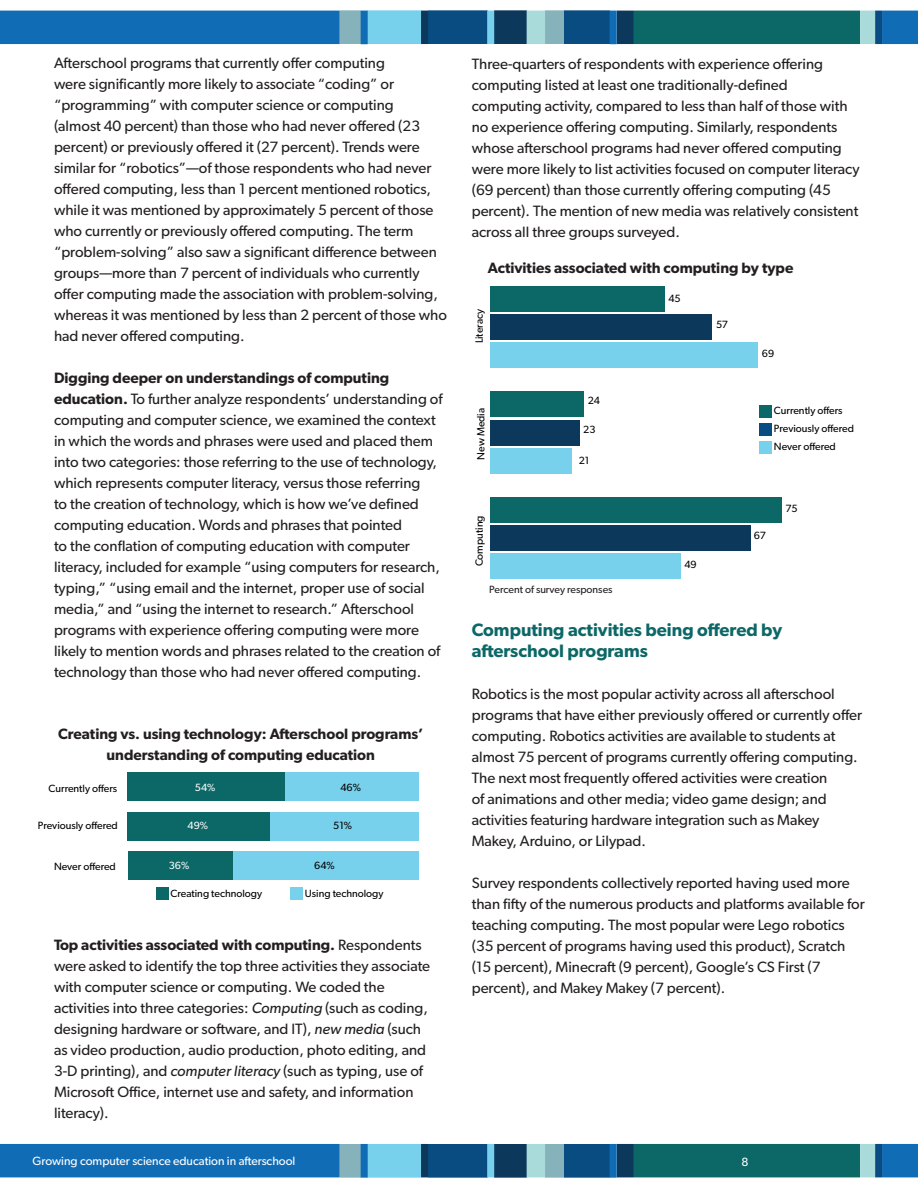
<style>
.page{position:relative;width:918px;height:1188px;background:#fff}
.page>*{position:absolute;margin:0;border:0;box-sizing:border-box;transform-origin:0 0}
.t1{font:600 18px/21px "Gibson";color:#0c6866}
.t2{font:15px/21px "Gibson";color:#231f20}
.t3{font:600 15px/21px "Gibson";color:#231f20;text-align:center}
.t4{font:12px "Gibson";color:#fff}
.t5{font:10.5px/18px "Gibson";color:#000}
.t6{font:10.5px "Gibson";color:#231f20}
.t7{font:10.5px "Gibson";color:#fff}
.s1{font-weight:600}
.s2{font-style:italic}
</style>
<div class="page">
<svg style="left:0;top:10px;width:918px;height:35px;background:#29779f"></svg>
<svg style="left:0;top:1143px;width:918px;height:35px;background:#29779f"></svg>
<div style="left:285px;top:772px;width:134px;height:29px;background:#78d1ec"></div>
<div style="left:270px;top:812px;width:149px;height:28px;background:#78d1ec"></div>
<div style="left:232px;top:851px;width:187px;height:29px;background:#78d1ec"></div>
<div style="left:128px;top:773px;width:157px;height:28px;background:#0c6866"></div>
<div style="left:128px;top:812px;width:142px;height:28px;background:#0c6866"></div>
<div style="left:128px;top:852px;width:104px;height:28px;background:#0c6866"></div>
<div style="left:156px;top:888px;width:13px;height:12px;background:#0c6866"></div>
<div style="left:290px;top:887px;width:13px;height:12px;background:#78d1ec"></div>
<div style="left:490px;top:342px;width:268px;height:26px;background:#78d1ec"></div>
<div style="left:490px;top:448px;width:82px;height:25px;background:#78d1ec"></div>
<div style="left:490px;top:553px;width:190px;height:26px;background:#78d1ec"></div>
<div style="left:490px;top:314px;width:221px;height:26px;background:#0c385c"></div>
<div style="left:490px;top:420px;width:89px;height:25px;background:#0c385c"></div>
<div style="left:490px;top:525px;width:260px;height:26px;background:#0c385c"></div>
<div style="left:490px;top:286px;width:175px;height:26px;background:#0c6866"></div>
<div style="left:490px;top:392px;width:93px;height:25px;background:#0c6866"></div>
<div style="left:490px;top:497px;width:291px;height:26px;background:#0c6866"></div>
<div style="left:760px;top:424px;width:12px;height:12px;background:#084c81"></div>
<div style="left:760px;top:405px;width:12px;height:13px;background:#0c6866"></div>
<div style="left:760px;top:442px;width:12px;height:12px;background:#78d1ec"></div>
<p class="t2" style="left:54px;top:52px;width:395px">Afterschool programs that currently offer computing<br>were significantly more likely to associate “coding” or “programming” with computer science or computing<br>(almost 40 percent) than those who had never offered (23 percent) or previously offered it (27 percent). Trends were similar for “robotics”—of those respondents who had never offered computing, less than 1 percent mentioned robotics, while it was mentioned by approximately 5 percent of those who currently or previously offered computing. The term “problem-solving” also saw a significant difference between groups—more than 7 percent of individuals who currently offer computing made the association with problem-solving, whereas it was mentioned by less than 2 percent of those who had never offered computing.</p>
<p class="t2" style="left:54px;top:367px;width:390px"><span class="s1">Digging deeper on understandings of computing education.</span> To further analyze respondents’ understanding of computing and computer science, we examined the context in which the words and phrases were used and placed them into two categories: those referring to the use of technology, which represents computer literacy, versus those referring<br>to the creation of technology, which is how we’ve defined computing education. Words and phrases that pointed<br>to the conflation of computing education with computer literacy, included for example “using computers for research, typing,” “using email and the internet, proper use of social media,” and “using the internet to research.” Afterschool programs with experience offering computing were more likely to mention words and phrases related to the creation of technology than those who had never offered computing.</p>
<p class="t3" style="left:58px;top:723px;width:367px">Creating vs. using technology: Afterschool programs’ understanding of computing education</p>
<p class="t5" style="left:49px;top:779px;width:70px">Currently offers</p>
<p class="t5" style="left:38px;top:817px;width:82px">Previously offered</p>
<p class="t5" style="left:54px;top:857px;width:63px">Never offered</p>
<p class="t7" style="left:195px;top:781px;width:22px">54%</p>
<p class="t7" style="left:188px;top:819px;width:22px">49%</p>
<p class="t7" style="left:169px;top:860px;width:22px">36%</p>
<p class="t5" style="left:340px;top:778px;width:22px">46%</p>
<p class="t5" style="left:333px;top:817px;width:20px">51%</p>
<p class="t5" style="left:314px;top:857px;width:22px">64%</p>
<p class="t5" style="left:171px;top:884px;width:93px">Creating technology</p>
<p class="t5" style="left:305px;top:884px;width:80px">Using technology</p>
<p class="t2" style="left:54px;top:934px;width:378px"><span class="s1">Top activities associated with computing.</span> Respondents were asked to identify the top three activities they associate with computer science or computing. We coded the activities into three categories: <span class="s2">Computing</span> (such as coding, designing hardware or software, and IT), <span class="s2">new media</span> (such as video production, audio production, photo editing, and 3-D printing), and <span class="s2">computer literacy</span> (such as typing, use of Microsoft Office, internet use and safety, and information literacy).</p>
<p class="t2" style="left:472px;top:53px;width:389px">Three-quarters of respondents with experience offering computing listed at least one traditionally-defined computing activity, compared to less than half of those with no experience offering computing. Similarly, respondents whose afterschool programs had never offered computing were more likely to list activities focused on computer literacy (69 percent) than those currently offering computing (45 percent). The mention of new media was relatively consistent across all three groups surveyed.</p>
<p class="t3" style="left:488px;top:257px;width:307px">Activities associated with computing by type</p>
<p class="t5" style="left:470px;top:343px;width:36px;rotate:-90deg">Literacy</p>
<p class="t5" style="left:472px;top:460px;width:53px;rotate:-90deg">New Media</p>
<p class="t5" style="left:470px;top:566px;width:52px;rotate:-90deg">Computing</p>
<p class="t5" style="left:588px;top:391px;width:14px">24</p>
<p class="t5" style="left:583px;top:420px;width:14px">23</p>
<p class="t5" style="left:579px;top:451px;width:12px">21</p>
<p class="t6" style="left:489px;top:583px;width:125px">Percent of survey responses</p>
<p class="t5" style="left:668px;top:290px;width:14px">45</p>
<p class="t5" style="left:716px;top:315px;width:14px">57</p>
<p class="t5" style="left:684px;top:555px;width:14px">49</p>
<p class="t5" style="left:762px;top:345px;width:14px">69</p>
<p class="t5" style="left:774px;top:402px;width:82px">Currently offers<br>Previously offered<br>Never offered</p>
<p class="t5" style="left:754px;top:526px;width:14px">67</p>
<p class="t5" style="left:786px;top:499px;width:14px">75</p>
<p class="t1" style="left:472px;top:619px;width:312px">Computing activities being offered by afterschool programs</p>
<p class="t2" style="left:472px;top:683px;width:392px">Robotics is the most popular activity across all afterschool programs that have either previously offered or currently offer computing. Robotics activities are available to students at almost 75 percent of programs currently offering computing.<br>The next most frequently offered activities were creation<br>of animations and other media; video game design; and activities featuring hardware integration such as Makey Makey, Arduino, or Lilypad.</p>
<p class="t2" style="left:472px;top:872px;width:394px">Survey respondents collectively reported having used more than fifty of the numerous products and platforms available for teaching computing. The most popular were Lego robotics (35 percent of programs having used this product), Scratch (15 percent), Minecraft (9 percent), Google’s CS First (7 percent), and Makey Makey (7 percent).</p>
<p class="t4" style="left:33px;top:1154px;width:264px">Growing computer science education in afterschool</p>
<p class="t4" style="left:741px;top:1155px;width:9px">8</p>
</div>
